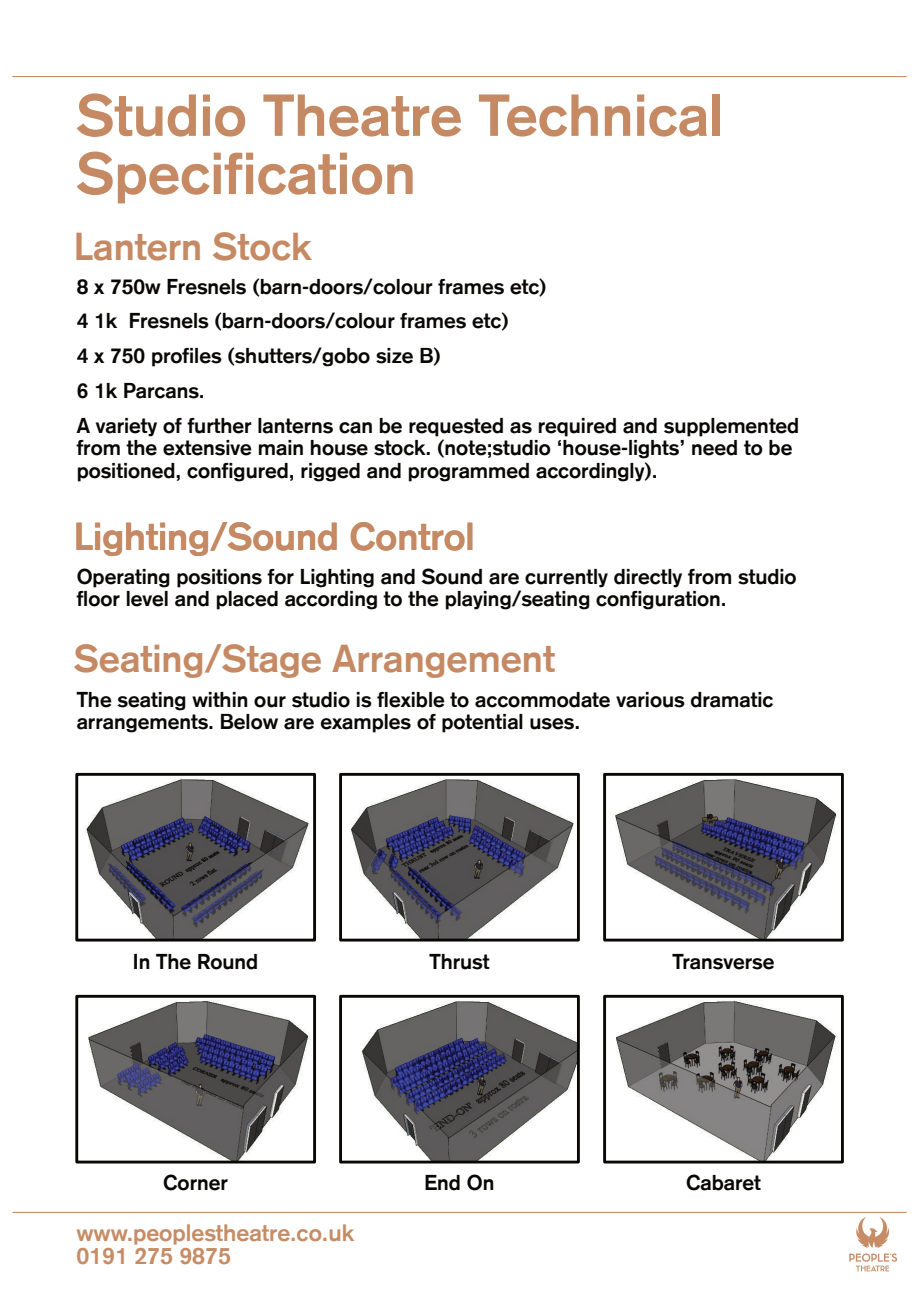
<style>
.page{position:relative;width:919px;height:1289px;background:#fff}
.page>*{position:absolute;margin:0;border:0;box-sizing:border-box;transform-origin:0 0}
.t1{font:700 58.05px/58.1px "Akzidenz Grotesk";color:#c58a64}
.t2{font:700 37.95px "Akzidenz Grotesk";color:#c58a64}
.t3{font:700 23.1px/23.1px "Akzidenz Grotesk";color:#c68c65}
.t4{font:700 21px/34.7px "Akzidenz Grotesk";color:#080704}
</style>
<div class="page">
<hr style="left:13px;top:76px;width:893px;height:1px;background:#c68c65">
<hr style="left:13px;top:1211px;width:893px;height:1px;background:#c68c65">
<svg style="left:849px;top:1217px;width:48px;height:54px"></svg>
<img style="left:85px;top:779px;width:224px;height:158px">
<div style="left:75px;top:773px;width:241px;height:168px;border:3px solid #080704"></div>
<img style="left:88px;top:1000px;width:220px;height:159px">
<div style="left:75px;top:994px;width:241px;height:169px;border:3px solid #080704"></div>
<img style="left:350px;top:779px;width:224px;height:158px">
<div style="left:339px;top:773px;width:240px;height:168px;border:3px solid #080704"></div>
<img style="left:361px;top:1001px;width:214px;height:158px">
<div style="left:339px;top:994px;width:240px;height:169px;border:3px solid #080704"></div>
<img style="left:615px;top:778px;width:224px;height:159px">
<div style="left:603px;top:773px;width:240px;height:168px;border:3px solid #080704"></div>
<img style="left:616px;top:1001px;width:220px;height:158px">
<div style="left:603px;top:994px;width:240px;height:169px;border:3px solid #080704"></div>
<h1 class="t1" style="left:77px;top:87px;width:648px">Studio Theatre Technical<br>Specification</h1>
<h2 class="t2" style="left:74px;top:223px;width:239px">Lantern Stock</h2>
<p class="t4" style="left:77px;top:269px;width:724px">8 x 750w Fresnels (barn-doors/colour frames etc)<br>4 1k Fresnels (barn-doors/colour frames etc)<br>4 x 750 profiles (shutters/gobo size B)<br>6 1k Parcans.<br>A variety of further lanterns can be requested as required and supplemented</p>
<p class="t4" style="left:77px;top:436px;width:717px;line-height:22.6px">from the extensive main house stock. (note;studio ‘house-lights’ need to be positioned, configured, rigged and programmed accordingly).</p>
<h2 class="t2" style="left:74px;top:513px;width:402px">Lighting/Sound Control</h2>
<p class="t4" style="left:77px;top:565px;width:721px;line-height:22.6px">Operating positions for Lighting and Sound are currently directly from studio floor level and placed according to the playing/seating configuration.</p>
<h2 class="t2" style="left:74px;top:635px;width:482px">Seating/Stage Arrangement</h2>
<p class="t4" style="left:77px;top:688px;width:698px;line-height:22.6px">The seating within our studio is flexible to accommodate various dramatic arrangements. Below are examples of potential uses.</p>
<p class="t4" style="left:133px;top:944px;width:127px">In The Round</p>
<p class="t4" style="left:429px;top:944px;width:61px">Thrust</p>
<p class="t4" style="left:163px;top:1165px;width:66px">Corner</p>
<p class="t3" style="left:76px;top:1221px;width:279px">www.peoplestheatre.co.uk<br>0191 275 9875</p>
<p class="t4" style="left:424px;top:1165px;width:72px">End On</p>
<p class="t4" style="left:672px;top:944px;width:103px">Transverse</p>
<p class="t4" style="left:686px;top:1165px;width:76px">Cabaret</p>
</div>
